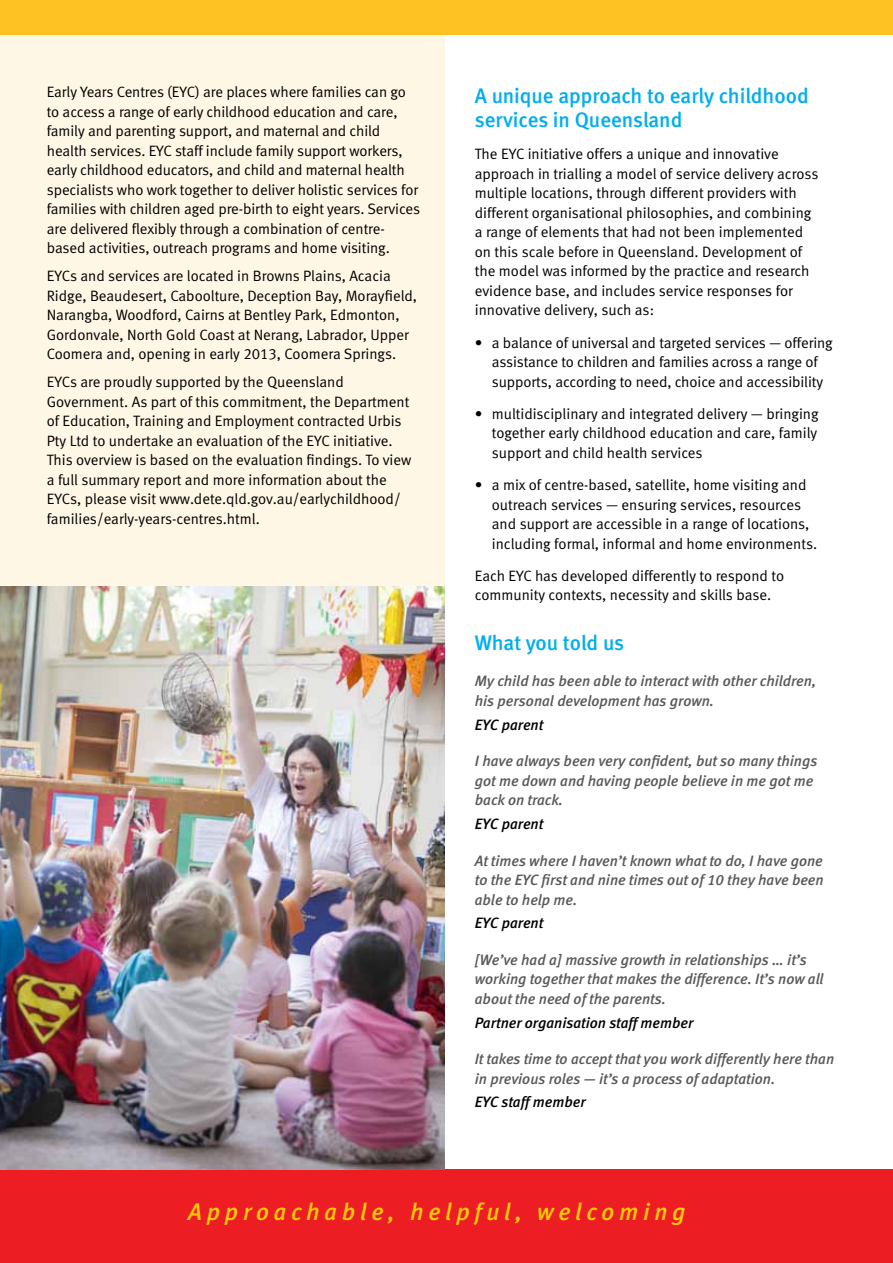
<style>
.page{position:relative;width:893px;height:1263px;background:#fff}
.page>*{position:absolute;margin:0;border:0;box-sizing:border-box;transform-origin:0 0}
.t1{font:italic 24px "Meta Medium LF";letter-spacing:.2em;color:#ffcb05}
.t2{font:21px/24px "Meta Medium LF";color:#00aeef}
.t3{font:15px/19.5px "Meta Normal LF";letter-spacing:-.005em;color:#000}
.t4{font:italic 15px/19.5px "Meta Medium LF";color:#58595b}
.t5{font:italic 15px "Meta Medium LF";color:#000}
</style>
<div class="page">
<div style="left:0;top:33px;width:444px;height:1230px;background:#fff7e5"></div>
<div style="left:0;top:1169px;width:893px;height:94px;background:#ed1d24"></div>
<div style="left:0;top:0;width:893px;height:34px;background:#ffc222"></div>
<img style="left:0;top:587px;width:444px;height:582px">
<p class="t3" style="left:47px;top:82px;width:375px">Early Years Centres (EYC) are places where families can go to access a range of early childhood education and care, family and parenting support, and maternal and child health services. EYC staff include family support workers, early childhood educators, and child and maternal health specialists who work together to deliver holistic services for families with children aged pre-birth to eight years. Services are delivered flexibly through a combination of centre&shy;based activities, outreach programs and home visiting.</p>
<p class="t3" style="left:47px;top:266px;width:372px">EYCs and services are located in Browns Plains, Acacia Ridge, Beaudesert, Caboolture, Deception Bay, Morayfield, Narangba, Woodford, Cairns at Bentley Park, Edmonton, Gordonvale, North Gold Coast at Nerang, Labrador, Upper Coomera and, opening in early 2013, Coomera Springs.</p>
<p class="t3" style="left:47px;top:372px;width:366px">EYCs are proudly supported by the Queensland Government. As part of this commitment, the Department of Education, Training and Employment contracted Urbis Pty Ltd to undertake an evaluation of the EYC initiative.<br>This overview is based on the evaluation findings. To view a full summary report and more information about the EYCs, please visit www.dete.qld.gov.au/earlychildhood/ families/early-years-centres.html.</p>
<h2 class="t2" style="left:475px;top:84px;width:335px">A unique approach to early childhood services in Queensland</h2>
<p class="t3" style="left:475px;top:144px;width:345px">The EYC initiative offers a unique and innovative approach in trialling a model of service delivery across multiple locations, through different providers with different organisational philosophies, and combining a range of elements that had not been implemented on this scale before in Queensland. Development of the model was informed by the practice and research evidence base, and includes service responses for innovative delivery, such as:</p>
<p class="t3" style="left:475px;top:332px;width:359px;text-align:center">• a balance of universal and targeted services — offering assistance to children and families across a range of supports, according to need, choice and accessibility</p>
<p class="t3" style="left:492px;top:404px;width:328px;text-align:justify;text-indent:-17px">• multidisciplinary and integrated delivery — bringing together early childhood education and care, family support and child health services</p>
<p class="t3" style="left:492px;top:475px;width:327px;text-indent:-17px">• a mix of centre-based, satellite, home visiting and outreach services — ensuring services, resources and support are accessible in a range of locations, including formal, informal and home environments.</p>
<p class="t3" style="left:475px;top:566px;width:311px">Each EYC has developed differently to respond to community contexts, necessity and skills base.</p>
<h2 class="t2" style="left:475px;top:630px;width:151px">What you told us</h2>
<p class="t4" style="left:475px;top:671px;width:343px">My child has been able to interact with other children, his personal development has grown.</p>
<p class="t5" style="left:475px;top:716px;width:70px">EYC parent</p>
<p class="t4" style="left:475px;top:751px;width:344px">I have always been very confident, but so many things got me down and having people believe in me got me back on track.</p>
<p class="t5" style="left:475px;top:815px;width:70px">EYC parent</p>
<p class="t4" style="left:475px;top:850px;width:350px;text-align:justify">At times where I haven’t known what to do, I have gone to the EYC first and nine times out of 10 they have been able to help me.</p>
<p class="t5" style="left:475px;top:914px;width:70px">EYC parent</p>
<p class="t4" style="left:475px;top:949px;width:350px">[We’ve had a] massive growth in relationships … it’s working together that makes the difference. It’s now all about the need of the parents.</p>
<p class="t5" style="left:475px;top:1013px;width:220px">Partner organisation staff member</p>
<p class="t4" style="left:475px;top:1049px;width:361px">It takes time to accept that you work differently here than in previous roles — it’s a process of adaptation.</p>
<p class="t5" style="left:475px;top:1093px;width:112px">EYC staff member</p>
<h1 class="t1" style="left:188px;top:1197px;width:499px">Approachable, helpful, welcoming</h1>
</div>
